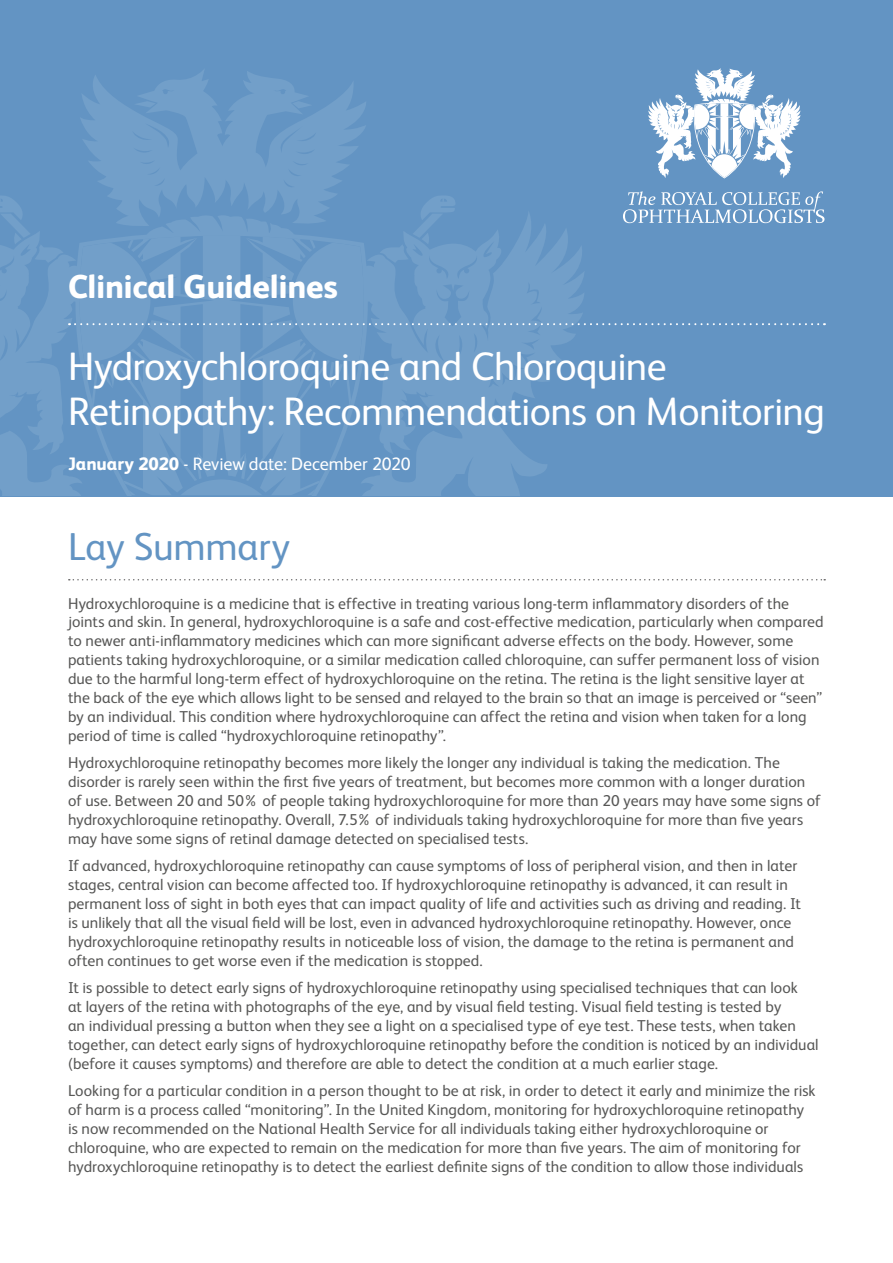
<style>
.page{position:relative;width:893px;height:1263px;background:#fff}
.page>*{position:absolute;margin:0;border:0;box-sizing:border-box;transform-origin:0 0}
.t1{font:39.75px/45px "FS Albert";letter-spacing:-.015em;color:#fff}
.t2{font:39px "FS Albert";letter-spacing:-.01em;color:#6394c3}
.t3{font:800 33px "FS Albert";letter-spacing:-.01em;color:#fff}
.t4{font:18px "FS Albert";letter-spacing:-.005em;color:#fff}
.t5{font:15.75px/18.9px "FS Albert";color:#575756}
.s1{font-weight:800}
</style>
<div class="page">
<div style="left:0;top:0;width:893px;height:496px;background:#6394c3"></div>
<svg style="left:80px;top:70px;width:286px;height:121px;fill:#729fc9"></svg>
<svg style="left:648px;top:68px;width:153px;height:110px"></svg>
<svg style="left:0;top:191px;width:825px;height:304px"></svg>
<svg style="left:69px;top:579px;width:756px;height:1px"></svg>
<h3 class="t3" style="left:68px;top:267px;width:271px">Clinical Guidelines</h3>
<h1 class="t1" style="left:68px;top:343px;width:758px">Hydroxychloroquine and Chloroquine<br>Retinopathy: Recommendations on Monitoring</h1>
<p class="t4" style="left:68px;top:453px;width:344px"><span class="s1">January 2020</span> - Review date: December 2020</p>
<h2 class="t2" style="left:68px;top:524px;width:223px">Lay Summary</h2>
<p class="t5" style="left:68px;top:594px;width:757px">Hydroxychloroquine is a medicine that is effective in treating various long-term inflammatory disorders of the joints and skin. In general, hydroxychloroquine is a safe and cost-effective medication, particularly when compared to newer anti-inflammatory medicines which can more significant adverse effects on the body. However, some patients taking hydroxychloroquine, or a similar medication called chloroquine, can suffer permanent loss of vision due to the harmful long-term effect of hydroxychloroquine on the retina. The retina is the light sensitive layer at the back of the eye which allows light to be sensed and relayed to the brain so that an image is perceived or “seen” by an individual. This condition where hydroxychloroquine can affect the retina and vision when taken for a long period of time is called “hydroxychloroquine retinopathy”.</p>
<p class="t5" style="left:68px;top:753px;width:754px">Hydroxychloroquine retinopathy becomes more likely the longer any individual is taking the medication. The disorder is rarely seen within the first five years of treatment, but becomes more common with a longer duration of use. Between 20 and 50% of people taking hydroxychloroquine for more than 20 years may have some signs of hydroxychloroquine retinopathy. Overall, 7.5% of individuals taking hydroxychloroquine for more than five years may have some signs of retinal damage detected on specialised tests.</p>
<p class="t5" style="left:68px;top:856px;width:734px">If advanced, hydroxychloroquine retinopathy can cause symptoms of loss of peripheral vision, and then in later stages, central vision can become affected too. If hydroxychloroquine retinopathy is advanced, it can result in permanent loss of sight in both eyes that can impact quality of life and activities such as driving and reading. It is unlikely that all the visual field will be lost, even in advanced hydroxychloroquine retinopathy. However, once hydroxychloroquine retinopathy results in noticeable loss of vision, the damage to the retina is permanent and often continues to get worse even if the medication is stopped.</p>
<p class="t5" style="left:68px;top:978px;width:752px">It is possible to detect early signs of hydroxychloroquine retinopathy using specialised techniques that can look<br>at layers of the retina with photographs of the eye, and by visual field testing. Visual field testing is tested by<br>an individual pressing a button when they see a light on a specialised type of eye test. These tests, when taken together, can detect early signs of hydroxychloroquine retinopathy before the condition is noticed by an individual (before it causes symptoms) and therefore are able to detect the condition at a much earlier stage.</p>
<p class="t5" style="left:68px;top:1081px;width:749px">Looking for a particular condition in a person thought to be at risk, in order to detect it early and minimize the risk of harm is a process called “monitoring”. In the United Kingdom, monitoring for hydroxychloroquine retinopathy is now recommended on the National Health Service for all individuals taking either hydroxychloroquine or chloroquine, who are expected to remain on the medication for more than five years. The aim of monitoring for hydroxychloroquine retinopathy is to detect the earliest definite signs of the condition to allow those individuals</p>
</div>
